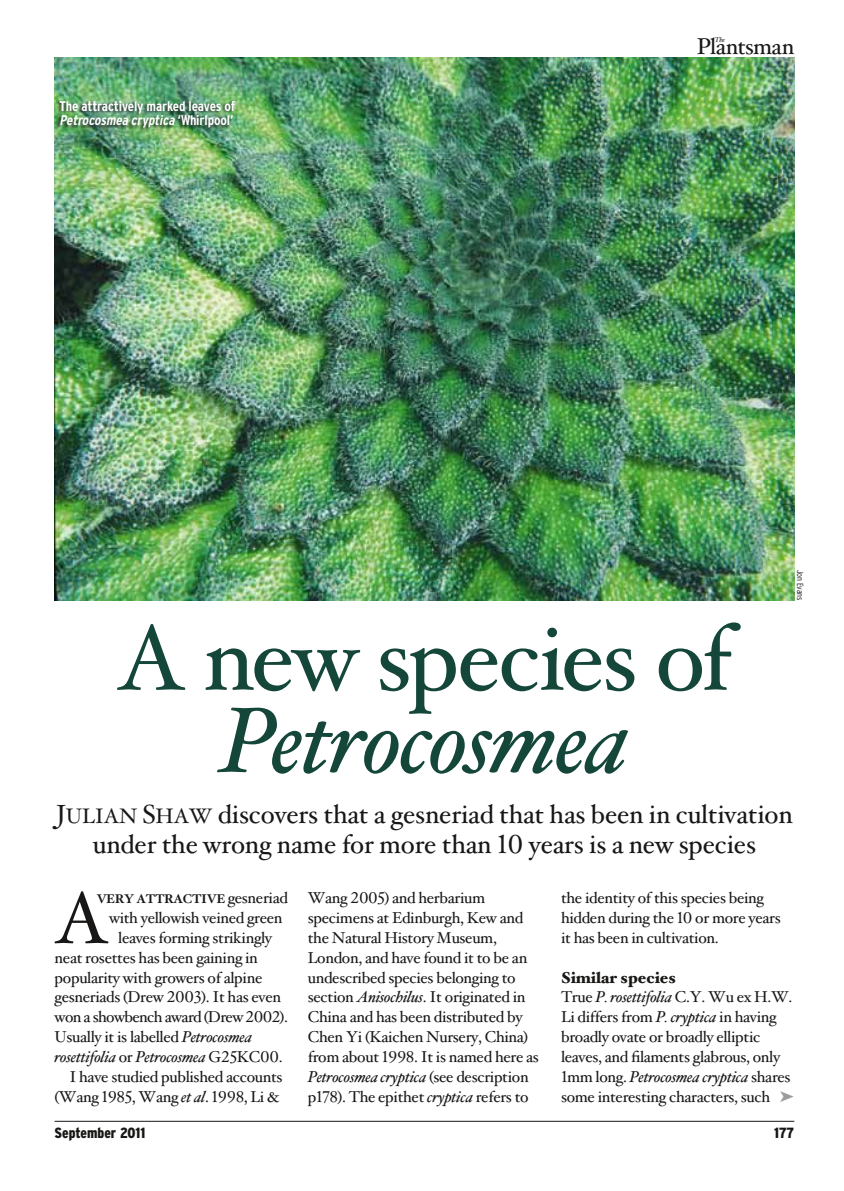
<style>
.page{position:relative;width:844px;height:1191px;background:#fff}
.page>*{position:absolute;margin:0;border:0;box-sizing:border-box;transform-origin:0 0}
.t1{font:92.75px "Hoefler Text";letter-spacing:-.03em;color:#14463a}
.t2{font:italic 92.75px "Hoefler Text";letter-spacing:-.025em;color:#14463a}
.t3{font:73.33px "Hoefler Text";color:#181716}
.t4{font:26.25px/29.8px "Hoefler Text";letter-spacing:-.005em;color:#181716;text-align:center}
.t5{font:22.93px "Hoefler Text";letter-spacing:-.03em;color:#181716}
.t6{font:15.75px/19.8px "Hoefler Text";letter-spacing:-.02em;color:#181716}
.t7{font:italic 15.75px "Hoefler Text";letter-spacing:-.02em;color:#181716}
.t8{font:15.75px "Hoefler Text";letter-spacing:-.04em;color:#181716}
.t9{font:900 condensed 14.7px "Interstate";color:#181716}
.t10{font:700 condensed 14px/14.9px "Interstate";letter-spacing:-.01em;color:#fff}
.t11{font:12.6px "Hoefler Text Bold SC800";letter-spacing:-.025em;color:#181716}
.t12{font:300 condensed 8.75px "Interstate";letter-spacing:-.005em;color:#181716}
.t13{font:italic 7px "Hoefler Text";color:#181716}
.s1{font-style:italic}
.s2{font-family:"Hoefler Text Roman SC800"}
.s3{font-family:"Hoefler Text Roman SC800";font-size:21px}
.s4{font-family:"Hoefler Text";font-size:15.75px}
.s5{font-style:normal}
.s6{font-weight:900}
</style>
<div class="page">
<hr style="left:55px;top:1121px;width:739px;height:1px;background:#181716">
<img style="left:55px;top:57px;width:739px;height:543px">
<div style="left:56px;top:100px;width:179px;height:32px;background:#181716;opacity:.75"></div>
<p class="t10" style="left:60px;top:98px;width:177px">The attractively marked leaves of<br><span class="s1">Petrocosmea cryptica</span> ‘ W h i r l p o o l ’</p>
<p class="t13" style="left:714px;top:36px;width:12px">The</p>
<h3 class="t5" style="left:696px;top:33px;width:99px">Plantsman</h3>
<p class="t12" style="left:805px;top:569px;width:32px;rotate:90deg">Jon Evans</p>
<h1 class="t1" style="left:117px;top:603px;width:616px">A new species of</h1>
<h1 class="t2" style="left:220px;top:685px;width:410px">Petrocosmea</h1>
<h3 class="t4" style="left:56px;top:800px;width:738px"><span class="s2">J</span><span class="s3">ULIAN</span> <span class="s2">S</span><span class="s3">HAW</span> discovers that a gesneriad that has been in cultivation under the wrong name for more than 10 years is a new species</h3>
<h2 class="t3" style="left:55px;top:875px;width:55px">A</h2>
<p class="t11" style="left:97px;top:891px;width:193px">VERY ATTRACTIVE <span class="s4">gesneriad</span></p>
<p class="t6" style="left:109px;top:908px;width:175px">with yellowish veined green</p>
<p class="t6" style="left:118px;top:928px;width:155px">leaves forming strikingly</p>
<p class="t6" style="left:55px;top:948px;width:205px">neat rosettes has been gaining in</p>
<p class="t6" style="left:55px;top:968px;width:209px">popularity with growers of alpine</p>
<p class="t6" style="left:55px;top:987px;width:228px">gesneriads (Drew 2003). It has even</p>
<p class="t8" style="left:55px;top:1007px;width:235px">won a showbench award (Drew 2002).</p>
<p class="t6" style="left:55px;top:1027px;width:199px">Usually it is labelled <span class="s1">Petrocosmea</span></p>
<p class="t7" style="left:55px;top:1047px;width:229px">rosettifolia <span class="s5">or</span> Petrocosmea <span class="s5">G25KC00.</span></p>
<p class="t6" style="left:69px;top:1067px;width:214px">I have studied published accounts</p>
<p class="t6" style="left:55px;top:1087px;width:226px">(Wang 1985, Wang <span class="s1">et al</span>. 1998, Li &amp;</p>
<p class="t6" style="left:308px;top:888px;width:232px">Wang 2005) and herbarium specimens at Edinburgh, Kew and the Natural History Museum, London, and have found it to be an undescribed species belonging to section <span class="s1">Anisochilus</span>. It originated in China and has been distributed by Chen Yi (Kaichen Nursery, China) from about 1998. It is named here as <span class="s1">Petrocosmea cryptica</span> (see description p178). The epithet <span class="s1">cryptica</span> refers to</p>
<p class="t6" style="left:561px;top:888px;width:221px">the identity of this species being hidden during the 10 or more years it has been in cultivation.</p>
<p class="t6" style="left:561px;top:968px;width:233px"><span class="s6">Similar species<br></span>True <span class="s1">P. rosettifolia</span> C.Y. Wu ex H.W.<br>Li differs from <span class="s1">P. cryptica</span> in having broadly ovate or broadly elliptic leaves, and filaments glabrous, only 1mm long. <span class="s1">Petrocosmea cryptica</span> shares some interesting characters, such</p>
<p class="t9" style="left:55px;top:1125px;width:92px">September 2011</p>
<p class="t9" style="left:774px;top:1125px;width:22px">177</p>
</div>
